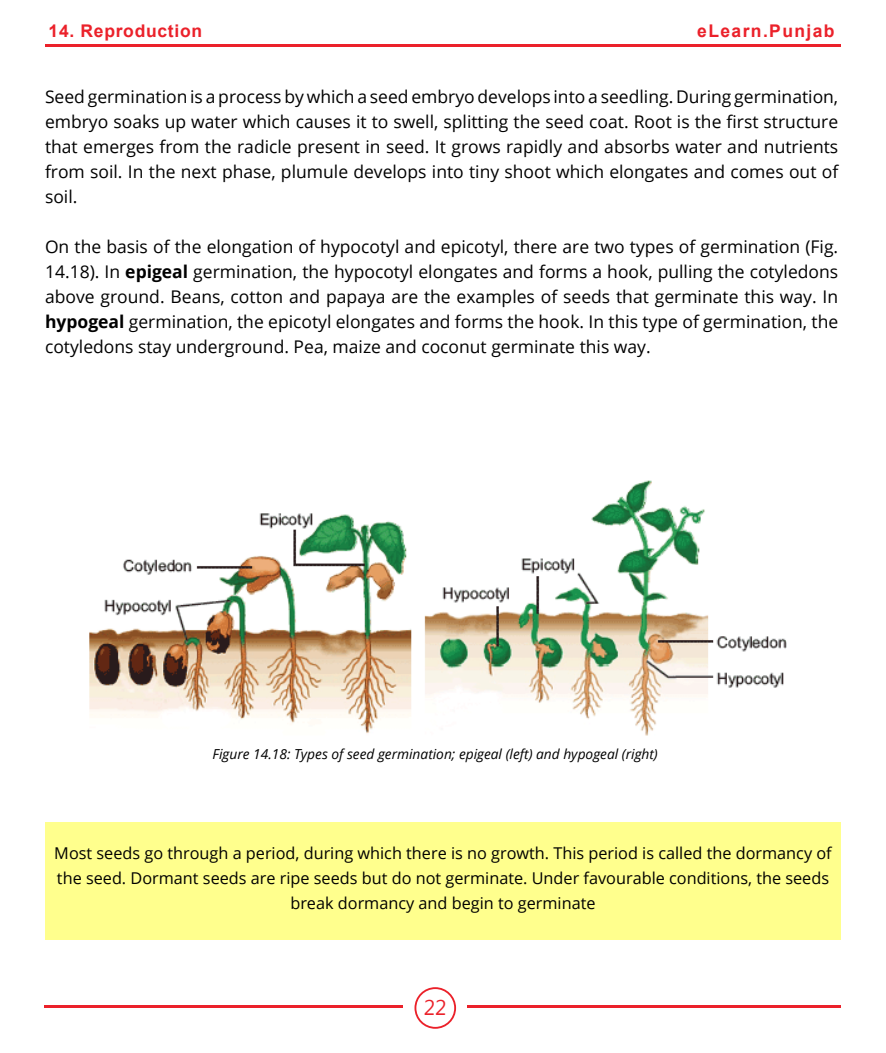
<style>
.page{position:relative;width:886px;height:1053px;background:#fff}
.page>*{position:absolute;margin:0;border:0;box-sizing:border-box;transform-origin:0 0}
.t1{font:21.25px "Segoe UI";color:#eb212a}
.t2{font:17.5px/25px "Open Sans";color:#000;text-align:justify}
.t3{font:700 17.5px "Arial";letter-spacing:.04em;color:#eb212a}
.t4{font:700 17.5px "Arial";letter-spacing:.08em;color:#eb212a}
.t5{font:16.25px/25px "Open Sans";color:#000;text-align:center}
.t6{font:italic 13.75px "Open Sans";color:#000}
.s1{font-weight:700}
</style>
<div class="page">
<hr style="left:44px;top:1005px;width:359px;height:3px;background:#eb212a">
<hr style="left:467px;top:1005px;width:374px;height:2px;background:#eb212a">
<svg style="left:414px;top:987px;width:42px;height:41px"></svg>
<div style="left:416px;top:988px;width:38px;height:38px;background:#fff;border-radius:50%"></div>
<hr style="left:45px;top:45px;width:796px;height:2px;background:#eb212a">
<div style="left:45px;top:821px;width:796px;height:118px;background:#ffff8d"></div>
<img style="left:89px;top:480px;width:697px;height:256px">
<p class="t3" style="left:49px;top:19px;width:155px">14. Reproduction</p>
<p class="t4" style="left:697px;top:19px;width:139px">eLearn.Punjab</p>
<p class="t2" style="left:45px;top:84px;width:795px">Seed germination is a process by which a seed embryo develops into a seedling. During germination, embryo soaks up water which causes it to swell, splitting the seed coat. Root is the first structure that emerges from the radicle present in seed. It grows rapidly and absorbs water and nutrients from soil. In the next phase, plumule develops into tiny shoot which elongates and comes out of soil.</p>
<p class="t2" style="left:45px;top:234px;width:795px">On the basis of the elongation of hypocotyl and epicotyl, there are two types of germination (Fig.<br>14.18). In <span class="s1">epigeal</span> germination, the hypocotyl elongates and forms a hook, pulling the cotyledons above ground. Beans, cotton and papaya are the examples of seeds that germinate this way. In <span class="s1">hypogeal</span> germination, the epicotyl elongates and forms the hook. In this type of germination, the cotyledons stay underground. Pea, maize and coconut germinate this way.</p>
<p class="t6" style="left:213px;top:745px;width:447px">Figure 14.18: Types of seed germination; epigeal (left) and hypogeal (right)</p>
<p class="t5" style="left:54px;top:840px;width:779px">Most seeds go through a period, during which there is no growth. This period is called the dormancy of the seed. Dormant seeds are ripe seeds but do not germinate. Under favourable conditions, the seeds break dormancy and begin to germinate</p>
<p class="t1" style="left:424px;top:993px;width:24px">22</p>
</div>
